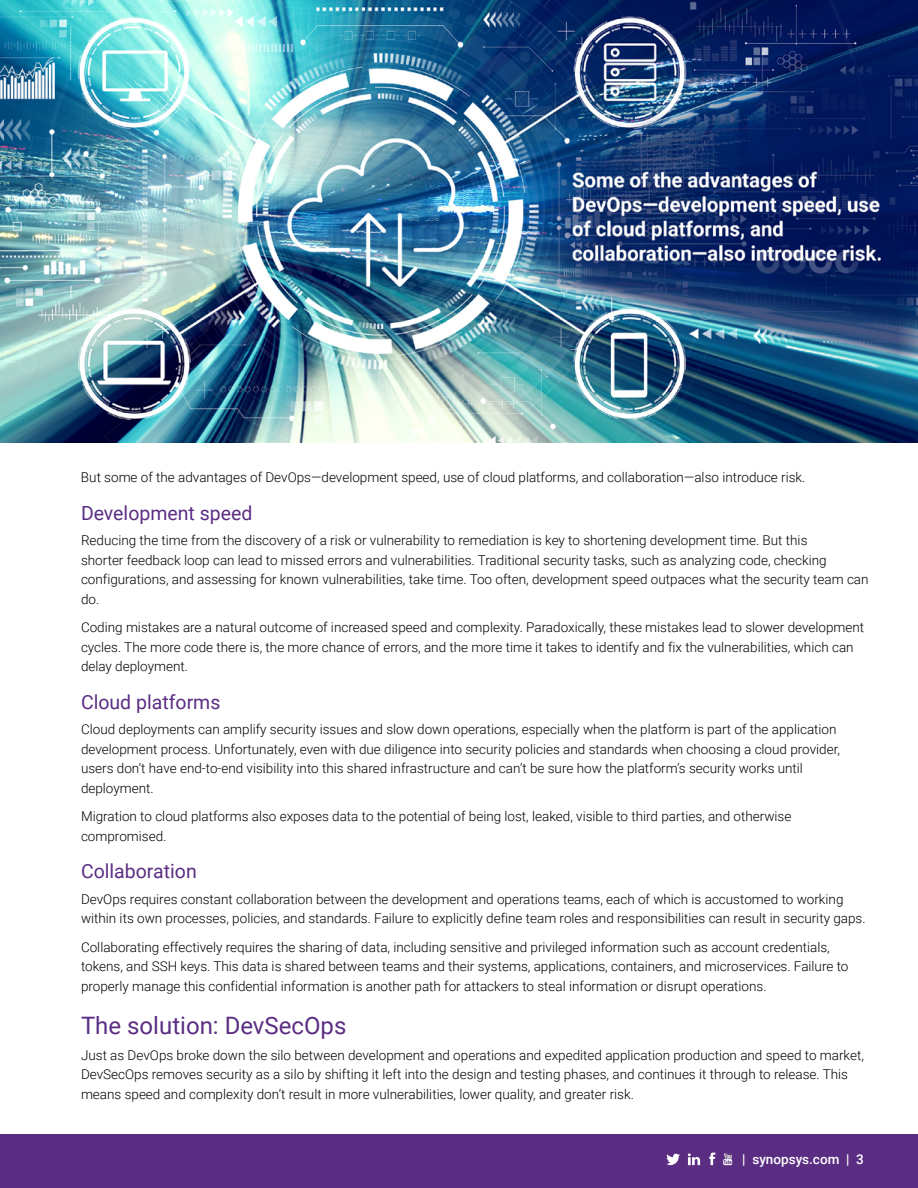
<style>
.page{position:relative;width:918px;height:1188px;background:#fff}
.page>*{position:absolute;margin:0;border:0;box-sizing:border-box;transform-origin:0 0}
.t1{font:24px "Roboto";color:#5a2d83}
.t2{font:19.5px "Roboto";color:#5a2d83}
.t3{font:300 13.5px/19.5px "Roboto";color:#000}
.t4{font:500 13.5px "Roboto";color:#fff}
</style>
<div class="page">
<div style="left:0;top:1134px;width:918px;height:54px;background:#5a2d83"></div>
<svg style="left:667px;top:1153px;width:13px;height:12px"></svg>
<svg style="left:709px;top:1152px;width:7px;height:13px"></svg>
<svg style="left:723px;top:1153px;width:9px;height:12px"></svg>
<svg style="left:688px;top:1153px;width:12px;height:12px"></svg>
<img style="left:0;top:0;width:918px;height:443px">
<p class="t3" style="left:81px;top:467px;width:726px">But some of the advantages of DevOps—development speed, use of cloud platforms, and collaboration—also introduce risk.</p>
<h2 class="t2" style="left:81px;top:499px;width:173px">Development speed</h2>
<p class="t3" style="left:81px;top:530px;width:789px">Reducing the time from the discovery of a risk or vulnerability to remediation is key to shortening development time. But this<br>shorter feedback loop can lead to missed errors and vulnerabilities. Traditional security tasks, such as analyzing code, checking configurations, and assessing for known vulnerabilities, take time. Too often, development speed outpaces what the security team can do.</p>
<p class="t3" style="left:81px;top:617px;width:785px">Coding mistakes are a natural outcome of increased speed and complexity. Paradoxically, these mistakes lead to slower development cycles. The more code there is, the more chance of errors, and the more time it takes to identify and fix the vulnerabilities, which can delay deployment.</p>
<h2 class="t2" style="left:81px;top:688px;width:141px">Cloud platforms</h2>
<p class="t3" style="left:81px;top:719px;width:761px">Cloud deployments can amplify security issues and slow down operations, especially when the platform is part of the application development process. Unfortunately, even with due diligence into security policies and standards when choosing a cloud provider, users don’t have end-to-end visibility into this shared infrastructure and can’t be sure how the platform’s security works until deployment.</p>
<p class="t3" style="left:81px;top:806px;width:712px">Migration to cloud platforms also exposes data to the potential of being lost, leaked, visible to third parties, and otherwise compromised.</p>
<h2 class="t2" style="left:81px;top:858px;width:117px">Collaboration</h2>
<p class="t3" style="left:81px;top:889px;width:786px">DevOps requires constant collaboration between the development and operations teams, each of which is accustomed to working within its own processes, policies, and standards. Failure to explicitly define team roles and responsibilities can result in security gaps.</p>
<p class="t3" style="left:81px;top:937px;width:769px">Collaborating effectively requires the sharing of data, including sensitive and privileged information such as account credentials, tokens, and SSH keys. This data is shared between teams and their systems, applications, containers, and microservices. Failure to properly manage this confidential information is another path for attackers to steal information or disrupt operations.</p>
<h1 class="t1" style="left:81px;top:1009px;width:267px">The solution: DevSecOps</h1>
<p class="t3" style="left:81px;top:1045px;width:785px">Just as DevOps broke down the silo between development and operations and expedited application production and speed to market,<br>DevSecOps removes security as a silo by shifting it left into the design and testing phases, and continues it through to release. This means speed and complexity don’t result in more vulnerabilities, lower quality, and greater risk.</p>
<p class="t4" style="left:742px;top:1149px;width:123px">| synopsys.com | 3</p>
</div>
